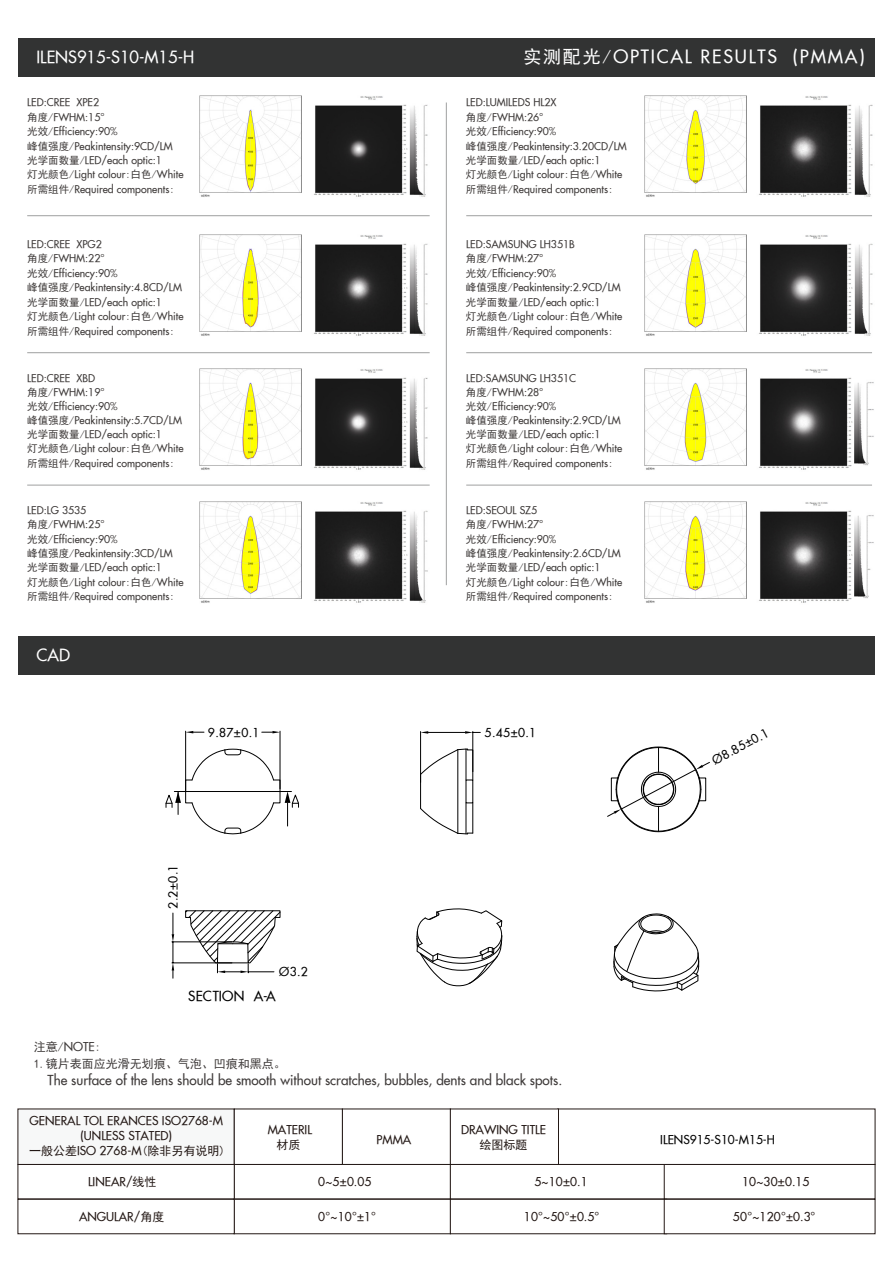
<style>
.page{position:relative;width:893px;height:1263px;background:#fff}
.page>*{position:absolute;margin:0;border:0;box-sizing:border-box;transform-origin:0 0}
.t1{font:18px "SFU Futura";letter-spacing:.1em;color:#fff}
.t2{font:16.5px "SFU Futura";color:#fff}
.t3{font:13.65px "SFU Futura";letter-spacing:.02em;color:#000}
.t4{font:13.5px "SFU Futura";color:#3e3a39}
.t5{font:12.15px "SFU Futura";color:#000}
.t6{font:12px/15px "SFU Futura";color:#231815;text-align:center}
.t7{font:12px/17.4px "Sim Hei";color:#3e3a39}
.t8{font:12px "Sim Hei";color:#231815}
.t9{font:12px "SFU Futura";color:#000}
.t10{font:10.5px/14.4px "SFU Futura";color:#3e3a39}
.s1{font-family:"Sim Hei"}
.s2{font-family:"SFU Futura"}
</style>
<div class="page">
<div style="left:234px;top:1164px;width:217px;height:35px;border:1px solid #231815"></div>
<div style="left:450px;top:1164px;width:217px;height:35px;background:#fff;border:1px solid #231815"></div>
<div style="left:664px;top:1164px;width:211px;height:35px;background:#fff;border:1px solid #231815"></div>
<div style="left:234px;top:1199px;width:217px;height:35px;background:#fff;border:1px solid #231815"></div>
<div style="left:450px;top:1199px;width:217px;height:35px;background:#fff;border:1px solid #231815"></div>
<div style="left:664px;top:1199px;width:211px;height:35px;background:#fff;border:1px solid #231815"></div>
<div style="left:18px;top:1164px;width:216px;height:35px;background:#fff;border:1px solid #231815"></div>
<div style="left:18px;top:1199px;width:216px;height:35px;background:#fff;border:1px solid #231815"></div>
<div style="left:450px;top:1109px;width:109px;height:55px;background:#fff;border:1px solid #231815"></div>
<div style="left:18px;top:1109px;width:216px;height:55px;background:#f7f8f8"></div>
<div style="left:234px;top:1109px;width:109px;height:55px;background:#fff;border:1px solid #231815"></div>
<div style="left:18px;top:38px;width:857px;height:39px;background:#323333"></div>
<div style="left:18px;top:636px;width:857px;height:39px;background:#323333"></div>
<hr style="left:27px;top:215px;width:403px;height:1px;background:#9fa0a0">
<hr style="left:27px;top:352px;width:403px;height:1px;background:#9fa0a0">
<hr style="left:27px;top:485px;width:403px;height:1px;background:#9fa0a0">
<hr style="left:446px;top:103px;width:1px;height:482px;background:#9fa0a0">
<hr style="left:466px;top:215px;width:406px;height:1px;background:#9fa0a0">
<hr style="left:466px;top:352px;width:406px;height:1px;background:#9fa0a0">
<hr style="left:466px;top:485px;width:406px;height:1px;background:#9fa0a0">
<svg style="left:191px;top:748px;width:84px;height:33px"></svg>
<hr style="left:457px;top:750px;width:1px;height:83px;background:#000">
<hr style="left:466px;top:803px;width:1px;height:31px;background:#000">
<hr style="left:420px;top:774px;width:1px;height:34px;background:#000">
<svg style="left:420px;top:807px;width:53px;height:28px"></svg>
<hr style="left:472px;top:803px;width:1px;height:30px;background:#000">
<svg style="left:421px;top:748px;width:53px;height:33px"></svg>
<svg style="left:416px;top:908px;width:283px;height:84px"></svg>
<hr style="left:185px;top:731px;width:1px;height:59px;background:#000">
<hr style="left:280px;top:731px;width:1px;height:58px;background:#000">
<svg style="left:186px;top:731px;width:18px;height:2px"></svg>
<svg style="left:262px;top:731px;width:18px;height:2px"></svg>
<hr style="left:420px;top:731px;width:1px;height:51px;background:#000">
<hr style="left:472px;top:731px;width:1px;height:41px;background:#000">
<hr style="left:428px;top:732px;width:37px;height:1px;background:#000">
<svg style="left:421px;top:731px;width:7px;height:3px"></svg>
<svg style="left:465px;top:731px;width:15px;height:3px"></svg>
<svg style="left:165px;top:791px;width:134px;height:187px"></svg>
<svg style="left:607px;top:746px;width:103px;height:86px"></svg>
<img style="left:200px;top:95px;width:228px;height:102px">
<img style="left:200px;top:235px;width:228px;height:101px">
<img style="left:200px;top:368px;width:228px;height:102px">
<img style="left:314px;top:502px;width:114px;height:101px">
<img style="left:200px;top:501px;width:102px;height:102px">
<img style="left:645px;top:95px;width:228px;height:102px">
<img style="left:645px;top:235px;width:228px;height:101px">
<img style="left:645px;top:368px;width:229px;height:102px">
<img style="left:645px;top:501px;width:102px;height:102px">
<img style="left:759px;top:502px;width:115px;height:101px">
<h2 class="t2" style="left:36px;top:44px;width:159px">ILENS915-S10-M15-H</h2>
<h1 class="t1" style="left:523px;top:43px;width:343px"><span class="s1">实测配光/</span>OPTICAL RESULTS (PMMA)</h1>
<p class="t10" style="left:27px;top:94px;width:158px">LED:CREE XPE2<br><span class="s1">角度/</span>FWHM:15°<br><span class="s1">光效/</span>Efficiency:90%<br><span class="s1">峰值强度/</span>Peakintensity:9CD/LM<span class="s1">光学面数量/</span>LED/each optic:1<br><span class="s1">灯光颜色/</span>Light colour<span class="s1">:白色/</span>White<span class="s1">所需组件/</span>Required components<span class="s1">:</span></p>
<p class="t10" style="left:27px;top:236px;width:76px">LED:CREE XPG2</p>
<p class="t10" style="left:27px;top:250px;width:158px"><span class="s1">角度/</span>FWHM:22°<br><span class="s1">光效/</span>Efficiency:90%<br><span class="s1">峰值强度/</span>Peakintensity:4.8CD/LM<span class="s1">光学面数量/</span>LED/each optic:1<br><span class="s1">灯光颜色/</span>Light colour<span class="s1">:白色/</span>White<span class="s1">所需组件/</span>Required components<span class="s1">:</span></p>
<p class="t10" style="left:27px;top:370px;width:69px">LED:CREE XBD</p>
<p class="t10" style="left:27px;top:384px;width:158px"><span class="s1">角度/</span>FWHM:19°<br><span class="s1">光效/</span>Efficiency:90%<br><span class="s1">峰值强度/</span>Peakintensity:5.7CD/LM<span class="s1">光学面数量/</span>LED/each optic:1<br><span class="s1">灯光颜色/</span>Light colour<span class="s1">:白色/</span>White<span class="s1">所需组件/</span>Required components<span class="s1">:</span></p>
<p class="t10" style="left:27px;top:502px;width:61px">LED:LG 3535</p>
<p class="t10" style="left:27px;top:516px;width:158px"><span class="s1">角度/</span>FWHM:25°<br><span class="s1">光效/</span>Efficiency:90%<br><span class="s1">峰值强度/</span>Peakintensity:3CD/LM<span class="s1">光学面数量/</span>LED/each optic:1<br><span class="s1">灯光颜色/</span>Light colour<span class="s1">:白色/</span>White<span class="s1">所需组件/</span>Required components<span class="s1">:</span></p>
<h2 class="t2" style="left:36px;top:642px;width:35px">CAD</h2>
<p class="t10" style="left:466px;top:94px;width:92px">LED:LUMILEDS HL2X</p>
<p class="t10" style="left:466px;top:109px;width:162px"><span class="s1">角度/</span>FWHM:26°<br><span class="s1">光效/</span>Efficiency:90%<br><span class="s1">峰值强度/</span>Peakintensity:3.20CD/LM<span class="s1">光学面数量/</span>LED/each optic:1<br><span class="s1">灯光颜色/</span>Light colour<span class="s1">:白色/</span>White<span class="s1">所需组件/</span>Required components<span class="s1">:</span></p>
<p class="t10" style="left:466px;top:236px;width:110px">LED:SAMSUNG LH351B</p>
<p class="t10" style="left:466px;top:250px;width:158px"><span class="s1">角度/</span>FWHM:27°<br><span class="s1">光效/</span>Efficiency:90%<br><span class="s1">峰值强度/</span>Peakintensity:2.9CD/LM<span class="s1">光学面数量/</span>LED/each optic:1<br><span class="s1">灯光颜色/</span>Light colour<span class="s1">:白色/</span>White<span class="s1">所需组件/</span>Required components<span class="s1">:</span></p>
<p class="t10" style="left:466px;top:370px;width:111px">LED:SAMSUNG LH351C</p>
<p class="t10" style="left:466px;top:384px;width:158px"><span class="s1">角度/</span>FWHM:28°<br><span class="s1">光效/</span>Efficiency:90%<br><span class="s1">峰值强度/</span>Peakintensity:2.9CD/LM<span class="s1">光学面数量/</span>LED/each optic:1<br><span class="s1">灯光颜色/</span>Light colour<span class="s1">:白色/</span>White<span class="s1">所需组件/</span>Required components<span class="s1">:</span></p>
<p class="t10" style="left:466px;top:502px;width:72px">LED:SEOUL SZ5</p>
<p class="t10" style="left:466px;top:516px;width:158px"><span class="s1">角度/</span>FWHM:27°<br><span class="s1">光效/</span>Efficiency:90%<br><span class="s1">峰值强度/</span>Peakintensity:2.6CD/LM<span class="s1">光学面数量/</span>LED/each optic:1<br><span class="s1">灯光颜色/</span>Light colour<span class="s1">:白色/</span>White<span class="s1">所需组件/</span>Required components<span class="s1">:</span></p>
<p class="t5" style="left:208px;top:723px;width:53px">9.87±0.1</p>
<p class="t5" style="left:485px;top:723px;width:53px">5.45±0.1</p>
<p class="t5" style="left:164px;top:909px;width:46px;rotate:-90deg">2.2±0.1</p>
<p class="t5" style="left:279px;top:962px;width:30px">Ø3.2</p>
<h3 class="t3" style="left:188px;top:985px;width:89px">SECTION A-A</h3>
<p class="t7" style="left:34px;top:1038px;width:254px">注意/<span class="s2">NOTE</span>:<br>1.镜片表面应光滑无划痕、气泡、凹痕和黑点。</p>
<p class="t4" style="left:48px;top:1070px;width:516px">The surface of the lens should be smooth without scratches, bubbles, dents and black spots.</p>
<p class="t5" style="left:709px;top:752px;width:63px;rotate:-28deg">Ø8.85±0.1</p>
<p class="t6" style="left:29px;top:1112px;width:195px">GENERAL TOL ERANCES ISO2768-M (UNLESS STATED)</p>
<p class="t6" style="left:88px;top:1173px;width:70px">LINEAR/<span class="s1">线性</span></p>
<p class="t6" style="left:318px;top:1173px;width:54px">0~5±0.05</p>
<p class="t6" style="left:534px;top:1173px;width:55px">5~10±0.1</p>
<p class="t6" style="left:79px;top:1208px;width:87px">ANGULAR/<span class="s1">角度</span></p>
<p class="t6" style="left:318px;top:1208px;width:59px">0°~10°±1°</p>
<p class="t6" style="left:524px;top:1208px;width:77px">10°~50°±0.5°</p>
<p class="t6" style="left:733px;top:1208px;width:84px">50°~120°±0.3°</p>
<p class="t6" style="left:268px;top:1121px;width:46px">MATERIL</p>
<p class="t6" style="left:461px;top:1121px;width:86px">DRAWING TITLE</p>
<p class="t9" style="left:660px;top:1130px;width:116px">ILENS915-S10-M15-H</p>
<p class="t8" style="left:276px;top:1139px;width:25px">材质</p>
<p class="t6" style="left:377px;top:1131px;width:36px">PMMA</p>
<p class="t8" style="left:480px;top:1139px;width:49px">绘图标题</p>
<p class="t8" style="left:29px;top:1145px;width:198px">一般公差<span class="s2">ISO 2768-M</span>(除非另有说明)</p>
<p class="t6" style="left:742px;top:1173px;width:69px">10~30±0.15</p>
</div>
